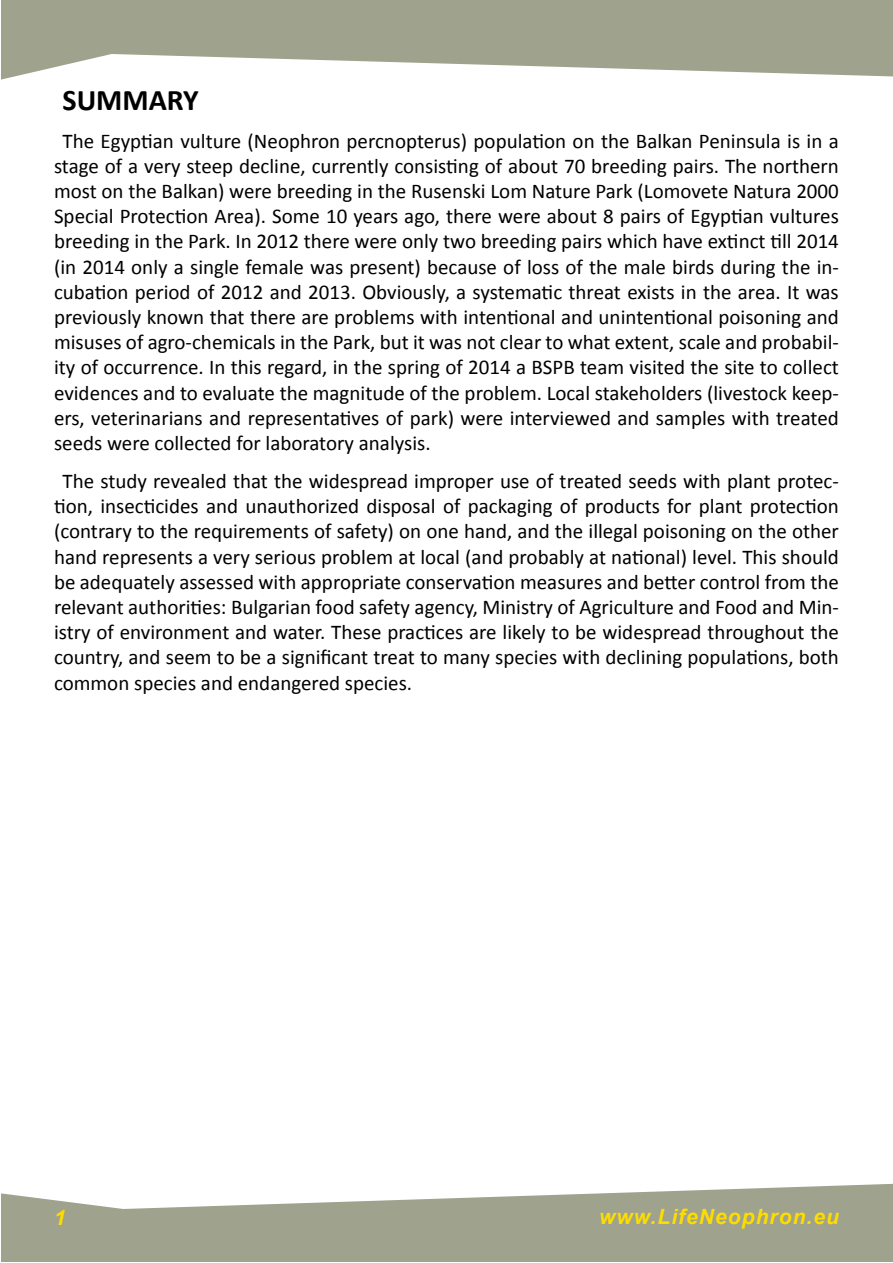
<style>
.page{position:relative;width:893px;height:1263px;background:#fff}
.page>*{position:absolute;margin:0;border:0;box-sizing:border-box;transform-origin:0 0}
.t1{font:700 30px "Calibri";color:#000}
.t2{font:21px/25.2px "Calibri";color:#000;text-align:justify}
.t3{font:italic 700 21px "Arial";letter-spacing:.05em;color:#fddd00}
</style>
<div class="page">
<div style="left:1px;top:1px;width:891px;height:1261px;background:#9fa28d"></div>
<div style="left:1px;top:54px;width:892px;height:1155px;background:#fff"></div>
<h1 class="t1" style="left:63px;top:81px;width:138px">SUMMARY</h1>
<p class="t2" style="left:54px;top:128px;width:786px;text-indent:9px">The Egyptian vulture (Neophron percnopterus) population on the Balkan Peninsula is in a stage of a very steep decline, currently consisting of about 70 breeding pairs. The northern most on the Balkan) were breeding in the Rusenski Lom Nature Park (Lomovete Natura 2000<br>Special Protection Area). Some 10 years ago, there were about 8 pairs of Egyptian vultures breeding in the Park. In 2012 there were only two breeding pairs which have extinct till 2014 (in 2014 only a single female was present) because of loss of the male birds during the in&shy;cubation period of 2012 and 2013. Obviously, a systematic threat exists in the area. It was previously known that there are problems with intentional and unintentional poisoning and misuses of agro-chemicals in the Park, but it was not clear to what extent, scale and probabil&shy;ity of occurrence. In this regard, in the spring of 2014 a BSPB team visited the site to collect evidences and to evaluate the magnitude of the problem. Local stakeholders (livestock keep&shy;ers, veterinarians and representatives of park) were interviewed and samples with treated seeds were collected for laboratory analysis.</p>
<p class="t2" style="left:54px;top:468px;width:786px;text-indent:9px">The study revealed that the widespread improper use of treated seeds with plant protec&shy;tion, insecticides and unauthorized disposal of packaging of products for plant protection (contrary to the requirements of safety) on one hand, and the illegal poisoning on the other hand represents a very serious problem at local (and probably at national) level. This should be adequately assessed with appropriate conservation measures and better control from the relevant authorities: Bulgarian food safety agency, Ministry of Agriculture and Food and Min&shy;istry of environment and water. These practices are likely to be widespread throughout the country, and seem to be a significant treat to many species with declining populations, both common species and endangered species.</p>
<p class="t3" style="left:54px;top:1203px;width:13px">1</p>
<p class="t3" style="left:599px;top:1203px;width:241px">www.LifeNeophron.eu</p>
</div>
